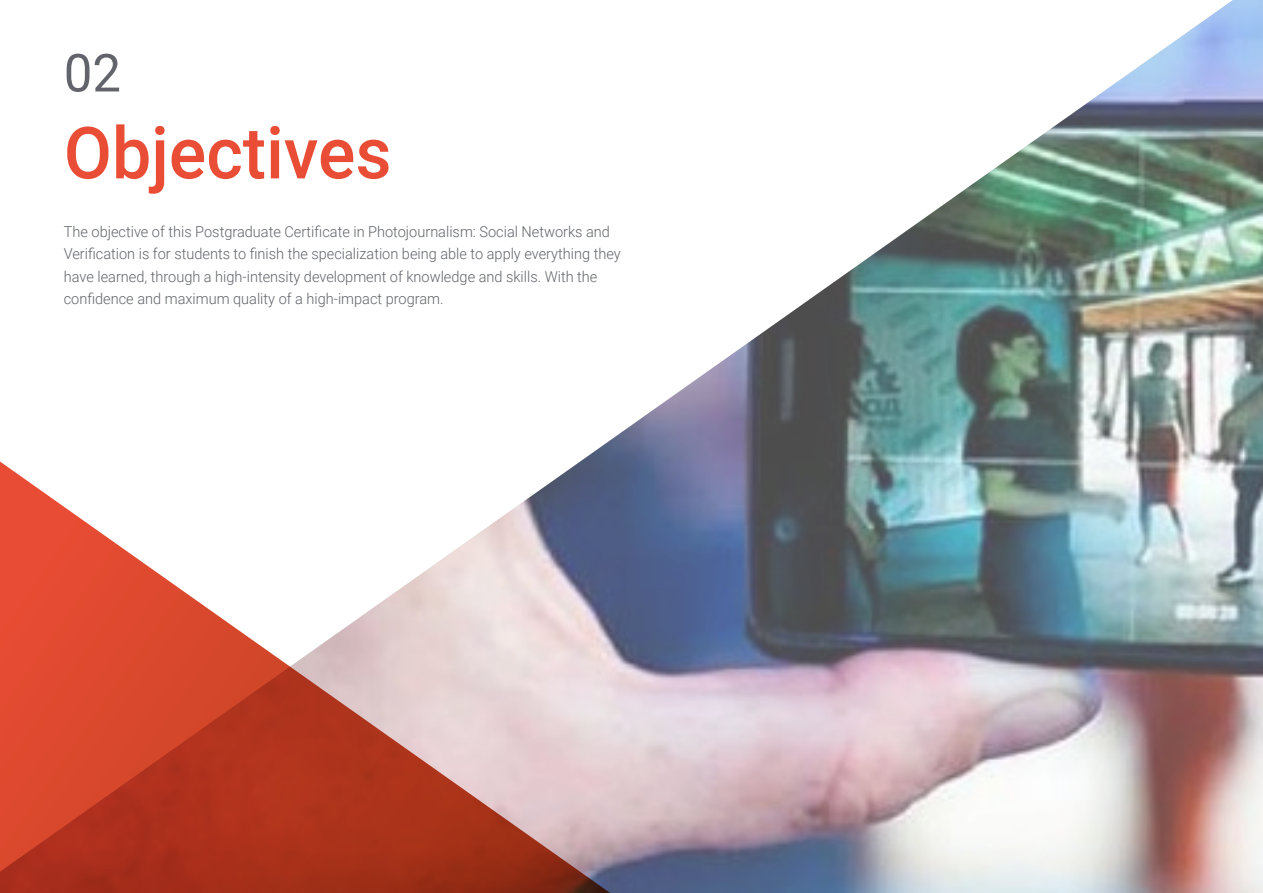
<style>
.page{position:relative;width:1263px;height:893px;background:#fff}
.page>*{position:absolute;margin:0;border:0;box-sizing:border-box;transform-origin:0 0}
.t1{font:500 72px "Roboto";color:#e94d35}
.t2{font:52.5px "Roboto";color:#61646a}
.t3{font:300 15px/22.5px "Roboto";color:#61646a}
</style>
<div class="page">
<img style="left:602px;top:0;width:661px;height:893px">
<svg style="left:0;top:446px;width:640px;height:447px"></svg>
<h2 class="t2" style="left:64px;top:36px;width:59px">02</h2>
<h1 class="t1" style="left:64px;top:102px;width:329px">Objectives</h1>
<p class="t3" style="left:64px;top:219px;width:558px">The objective of this Postgraduate Certificate in Photojournalism: Social Networks and Verification is for students to finish the specialization being able to apply everything they have learned, through a high-intensity development of knowledge and skills. With the confidence and maximum quality of a high-impact program.</p>
</div>
